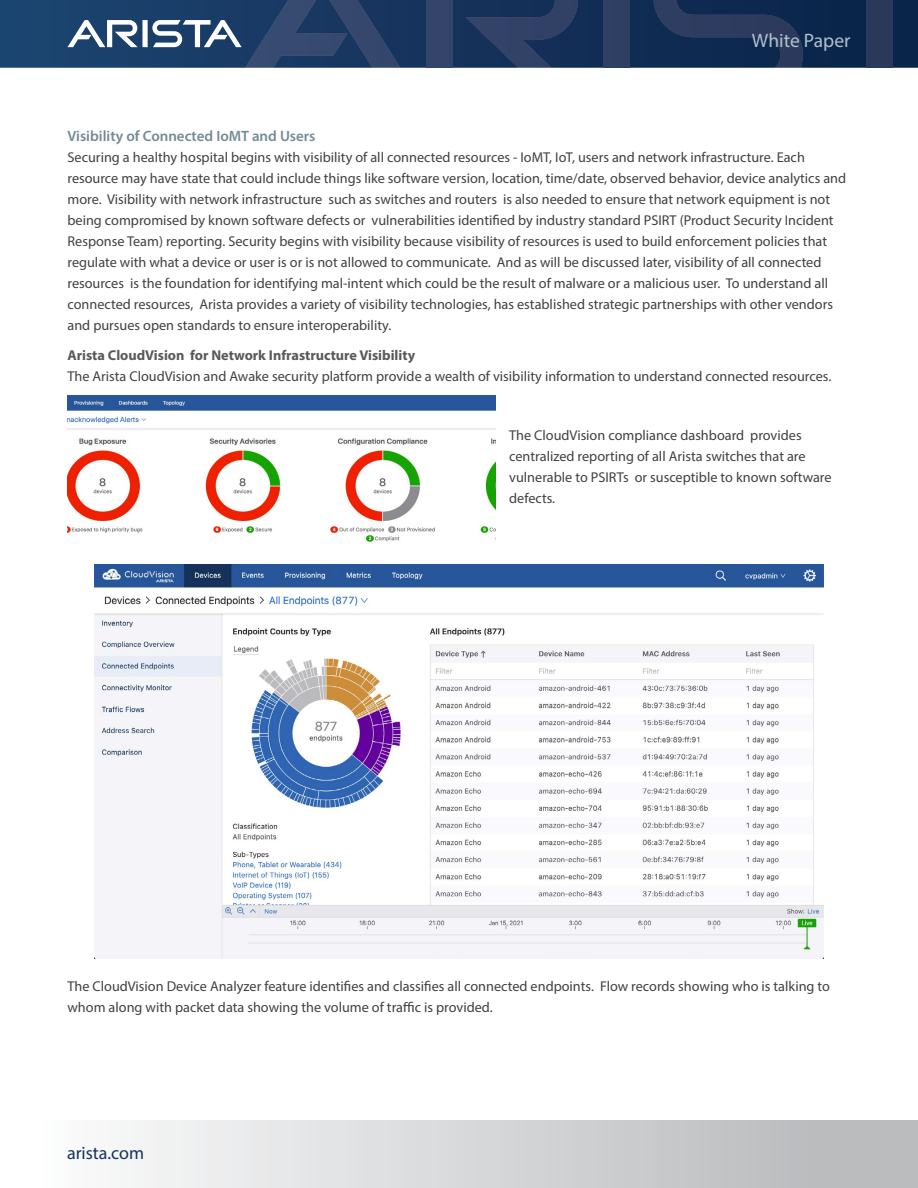
<style>
.page{position:relative;width:918px;height:1188px;background:#fff}
.page>*{position:absolute;margin:0;border:0;box-sizing:border-box;transform-origin:0 0}
.t1{font:19.5px "Myriad Pro";color:#b1c0c9}
.t2{font:18px "Myriad Pro";color:#16325c}
.t3{font:600 15px "Myriad Pro";color:#748a96}
.t4{font:14.25px/21px "Myriad Pro";color:#414042}
.t5{font:700 14.25px "Myriad Pro";color:#58595b}
</style>
<div class="page">
<svg style="left:0;top:0;width:918px;height:68px;background:#13325a"></svg>
<div style="left:426px;top:0;width:26px;height:68px;background:#34446a"></div>
<svg style="left:465px;top:0;width:113px;height:68px;background:#22385f"></svg>
<svg style="left:67px;top:0;width:333px;height:68px;background:#334f75"></svg>
<div style="left:604px;top:0;width:26px;height:68px;background:#2f3f63"></div>
<svg style="left:654px;top:0;width:149px;height:68px;background:#1a3156"></svg>
<div style="left:867px;top:0;width:26px;height:68px;background:#2a385a"></div>
<div style="left:0;top:1120px;width:918px;height:68px;background:linear-gradient(to right,#fff,#b3b5b7)"></div>
<img style="left:68px;top:395px;width:428px;height:147px">
<img style="left:94px;top:564px;width:730px;height:394px">
<h1 class="t1" style="left:752px;top:29px;width:100px">White Paper</h1>
<p class="t3" style="left:68px;top:126px;width:249px">Visibility of Connected IoMT and Users</p>
<p class="t4" style="left:68px;top:146px;width:780px">Securing a healthy hospital begins with visibility of all connected resources - IoMT, IoT, users and network infrastructure. Each resource may have state that could include things like software version, location, time/date, observed behavior, device analytics and more. Visibility with network infrastructure such as switches and routers is also needed to ensure that network equipment is not being compromised by known software defects or vulnerabilities identified by industry standard PSIRT (Product Security Incident Response Team) reporting. Security begins with visibility because visibility of resources is used to build enforcement policies that regulate with what a device or user is or is not allowed to communicate. And as will be discussed later, visibility of all connected resources is the foundation for identifying mal-intent which could be the result of malware or a malicious user. To understand all connected resources, Arista provides a variety of visibility technologies, has established strategic partnerships with other vendors and pursues open standards to ensure interoperability.</p>
<p class="t5" style="left:68px;top:345px;width:349px">Arista CloudVision for Network Infrastructure Visibility</p>
<p class="t4" style="left:68px;top:365px;width:765px">The Arista CloudVision and Awake security platform provide a wealth of visibility information to understand connected resources.</p>
<p class="t4" style="left:509px;top:424px;width:324px">The CloudVision compliance dashboard provides centralized reporting of all Arista switches that are vulnerable to PSIRTs or susceptible to known software defects.</p>
<p class="t4" style="left:68px;top:975px;width:764px">The CloudVision Device Analyzer feature identifies and classifies all connected endpoints. Flow records showing who is talking to whom along with packet data showing the volume of traffic is provided.</p>
<p class="t2" style="left:67px;top:1142px;width:79px">arista.com</p>
</div>
